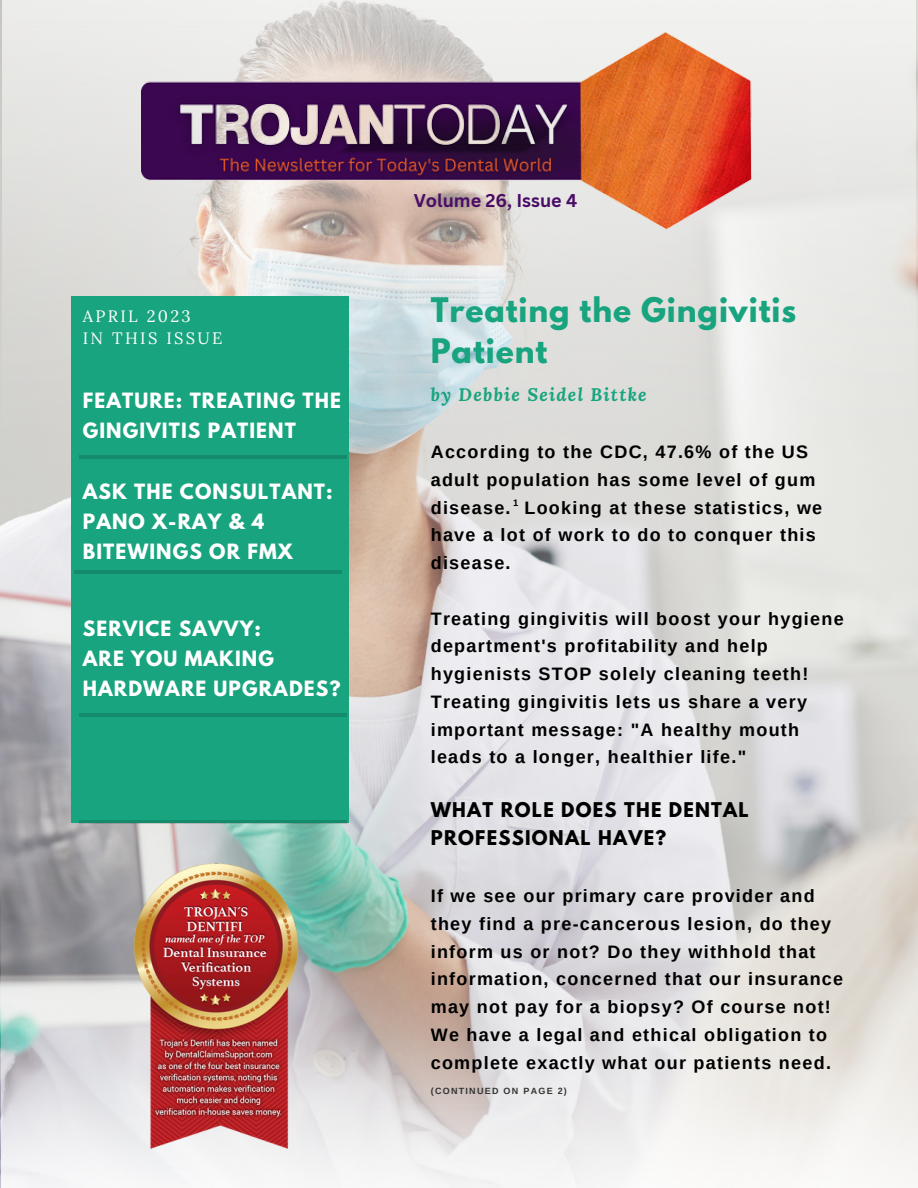
<style>
.page{position:relative;width:918px;height:1188px;background:#fff}
.page>*{position:absolute;margin:0;border:0;box-sizing:border-box;transform-origin:0 0}
.t1{font:700 30px/41.7px "League Spartan";letter-spacing:.03em;color:#18a47e}
.t2{font:700 18.6px/29.7px "League Spartan";letter-spacing:.06em;color:#fff}
.t3{font:700 18px/27.8px "Arimo";letter-spacing:.07em;color:#000}
.t4{font:700 18px/27.8px "League Spartan";letter-spacing:.07em;color:#000}
.t5{font:italic 700 18px "Lora";letter-spacing:.07em;color:#18a47e}
.t6{font:700 18px "Canva Sans";color:#4a0d66}
.t7{font:16.5px/22.5px "Lora";letter-spacing:.14em;color:#fff}
.t8{font:700 9px "Arimo";letter-spacing:.14em;color:#323432}
.t9{font:700 9px "Canva Sans";color:#000}
</style>
<div class="page">
<img style="left:0;top:0;width:918px;height:1188px">
<img style="left:3px;top:0;width:912px;height:425px">
<div style="left:72px;top:297px;width:276px;height:526px;background:#18a47e"></div>
<hr style="left:75px;top:570px;width:267px;height:4px;background:#148c6b">
<hr style="left:79px;top:713px;width:267px;height:3px;background:#000">
<img style="left:1px;top:782px;width:917px;height:406px">
<hr style="left:79px;top:456px;width:267px;height:3px;background:#000">
<img style="left:142px;top:26px;width:637px;height:212px">
<img style="left:113px;top:856px;width:205px;height:305px">
<p class="t7" style="left:83px;top:305px;width:141px">APRIL 2023<br>IN THIS ISSUE</p>
<p class="t2" style="left:83px;top:388px;width:260px">FEATURE: TREATING THE<br>GINGIVITIS PATIENT</p>
<p class="t2" style="left:83px;top:479px;width:251px">ASK THE CONSULTANT:<br>PANO X-RAY &amp; 4<br>BITEWINGS OR FMX</p>
<p class="t2" style="left:83px;top:616px;width:259px">SERVICE SAVVY:<br>ARE YOU MAKING<br>HARDWARE UPGRADES?</p>
<p class="t6" style="left:414px;top:188px;width:165px">Volume 26, Issue 4</p>
<h1 class="t1" style="left:431px;top:293px;width:367px">Treating the Gingivitis<br>Patient</h1>
<p class="t5" style="left:431px;top:383px;width:218px">by Debbie Seidel Bittke</p>
<p class="t3" style="left:431px;top:438px;width:393px">According to the CDC, 47.6% of the US adult population has some level of gum disease. Looking at these statistics, we have a lot of work to do to conquer this disease.</p>
<p class="t9" style="left:514px;top:496px;width:6px">1</p>
<p class="t3" style="left:431px;top:604px;width:414px">Treating gingivitis will boost your hygiene department's profitability and help hygienists STOP solely cleaning teeth!<br>Treating gingivitis lets us share a very important message: "A healthy mouth leads to a longer, healthier life."</p>
<p class="t4" style="left:431px;top:799px;width:320px">WHAT ROLE DOES THE DENTAL<br>PROFESSIONAL HAVE?</p>
<p class="t3" style="left:431px;top:882px;width:414px">If we see our primary care provider and they find a pre-cancerous lesion, do they inform us or not? Do they withhold that information, concerned that our insurance may not pay for a biopsy? Of course not!<br>We have a legal and ethical obligation to complete exactly what our patients need.</p>
<p class="t8" style="left:431px;top:1086px;width:138px">(CONTINUED ON PAGE 2)</p>
</div>
